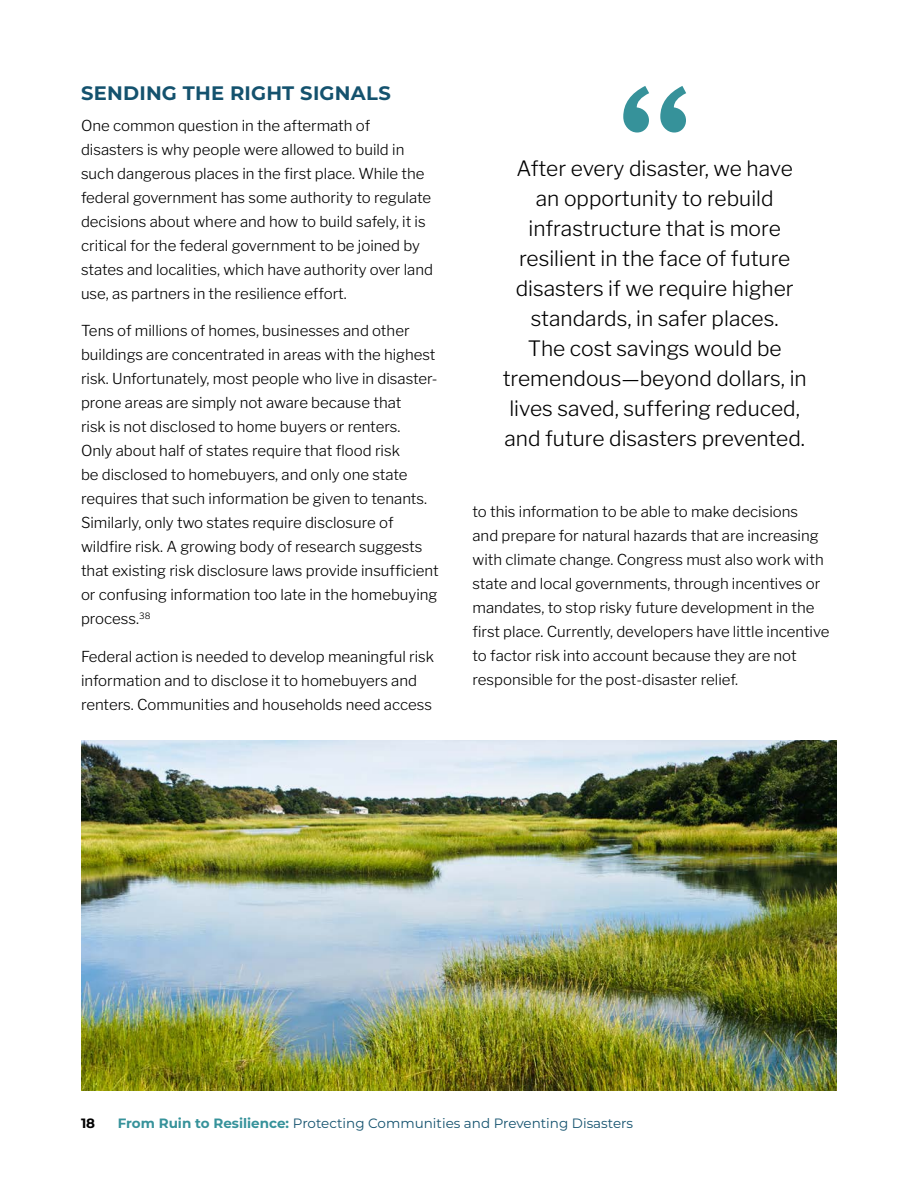
<style>
.page{position:relative;width:918px;height:1188px;background:#fff}
.page>*{position:absolute;margin:0;border:0;box-sizing:border-box;transform-origin:0 0}
.t1{font:100 21px/30px "Libre Franklin";color:#000;text-align:center}
.t2{font:700 19.5px "Montserrat";letter-spacing:.01em;color:#14526e}
.t3{font:100 15px/24px "Libre Franklin";color:#000}
.t4{font:13.5px "Montserrat";color:#14526e}
.t5{font:700 13.5px "Montserrat";color:#000}
.s1{font-weight:700;color:#36929a}
</style>
<div class="page">
<svg style="left:623px;top:86px;width:63px;height:47px"></svg>
<img style="left:81px;top:741px;width:756px;height:350px">
<h2 class="t2" style="left:81px;top:79px;width:311px">SENDING THE RIGHT SIGNALS</h2>
<p class="t3" style="left:81px;top:112px;width:354px">One common question in the aftermath of disasters is why people were allowed to build in such dangerous places in the first place. While the federal government has some authority to regulate decisions about where and how to build safely, it is critical for the federal government to be joined by states and localities, which have authority over land use, as partners in the resilience effort.</p>
<p class="t3" style="left:81px;top:317px;width:359px">Tens of millions of homes, businesses and other buildings are concentrated in areas with the highest risk. Unfortunately, most people who live in disaster&shy;prone areas are simply not aware because that<br>risk is not disclosed to home buyers or renters.<br>Only about half of states require that flood risk<br>be disclosed to homebuyers, and only one state requires that such information be given to tenants.<br>Similarly, only two states require disclosure of wildfire risk. A growing body of research suggests that existing risk disclosure laws provide insufficient or confusing information too late in the homebuying process.<sup>38</sup></p>
<p class="t3" style="left:81px;top:643px;width:355px">Federal action is needed to develop meaningful risk information and to disclose it to homebuyers and renters. Communities and households need access</p>
<p class="t1" style="left:503px;top:151px;width:306px">After every disaster, we have an opportunity to rebuild infrastructure that is more resilient in the face of future disasters if we require higher standards, in safer places.<br>The cost savings would be tremendous—beyond dollars, in lives saved, suffering reduced, and future disasters prevented.</p>
<p class="t3" style="left:473px;top:498px;width:359px">to this information to be able to make decisions<br>and prepare for natural hazards that are increasing with climate change. Congress must also work with state and local governments, through incentives or mandates, to stop risky future development in the first place. Currently, developers have little incentive to factor risk into account because they are not responsible for the post-disaster relief.</p>
<p class="t5" style="left:81px;top:1114px;width:16px">18</p>
<p class="t4" style="left:118px;top:1114px;width:517px"><span class="s1">From Ruin to Resilience:</span> Protecting Communities and Preventing Disasters</p>
</div>
